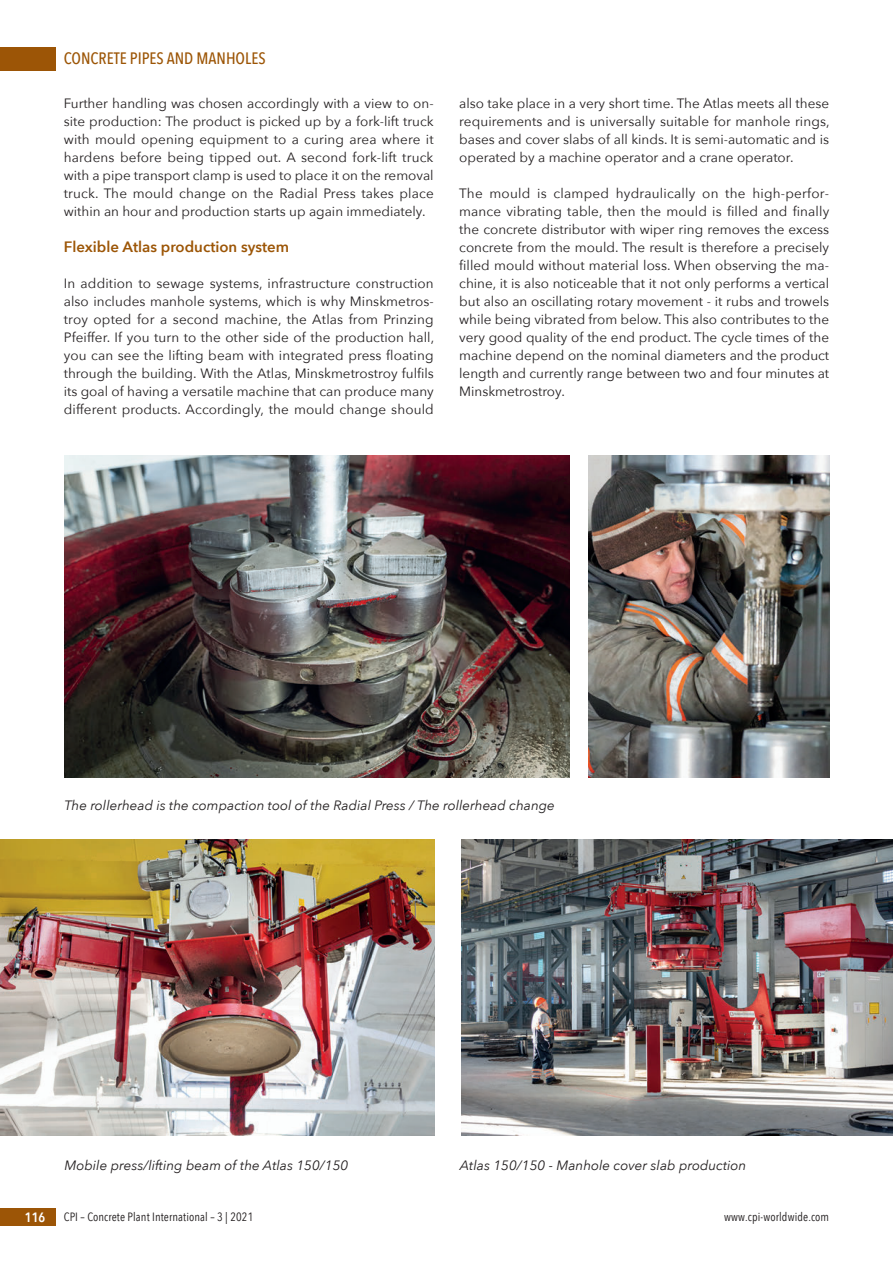
<style>
.page{position:relative;width:893px;height:1263px;background:#fff}
.page>*{position:absolute;margin:0;border:0;box-sizing:border-box;transform-origin:0 0}
.t1{font:500 16.5px "Avenir Next Condensed";color:#9c5506}
.t2{font:600 15px "Avenir Next";color:#9c5506}
.t3{font:13.5px/18px "Avenir Next";color:#231f20;text-align:justify}
.t4{font:italic 13.5px "Avenir Next";color:#231f20}
.t5{font:600 13.5px "Avenir Next Condensed";color:#fff}
.t6{font:12px "Avenir Next Condensed";letter-spacing:.01em;color:#231f20}
</style>
<div class="page">
<div style="left:0;top:47px;width:55px;height:23px;background:#9c5506"></div>
<div style="left:0;top:1208px;width:55px;height:18px;background:#9c5506"></div>
<img style="left:0;top:840px;width:434px;height:295px">
<img style="left:461px;top:840px;width:431px;height:295px">
<img style="left:64px;top:455px;width:505px;height:322px">
<img style="left:588px;top:455px;width:242px;height:322px">
<p class="t1" style="left:64px;top:49px;width:203px">CONCRETE PIPES AND MANHOLES</p>
<p class="t3" style="left:64px;top:94px;width:372px">Further handling was chosen accordingly with a view to on&shy;site production: The product is picked up by a fork-lift truck with mould opening equipment to a curing area where it hardens before being tipped out. A second fork-lift truck with a pipe transport clamp is used to place it on the removal truck. The mould change on the Radial Press takes place within an hour and production starts up again immediately.</p>
<p class="t2" style="left:64px;top:234px;width:227px">Flexible Atlas production system</p>
<p class="t3" style="left:64px;top:274px;width:372px">In addition to sewage systems, infrastructure construction also includes manhole systems, which is why Minskmetros&shy;troy opted for a second machine, the Atlas from Prinzing Pfeiffer. If you turn to the other side of the production hall, you can see the lifting beam with integrated press floating through the building. With the Atlas, Minskmetrostroy fulfils its goal of having a versatile machine that can produce many different products. Accordingly, the mould change should</p>
<p class="t3" style="left:459px;top:94px;width:372px">also take place in a very short time. The Atlas meets all these requirements and is universally suitable for manhole rings, bases and cover slabs of all kinds. It is semi-automatic and is operated by a machine operator and a crane operator.</p>
<p class="t3" style="left:459px;top:184px;width:372px">The mould is clamped hydraulically on the high-perfor&shy;mance vibrating table, then the mould is filled and finally the concrete distributor with wiper ring removes the excess concrete from the mould. The result is therefore a precisely filled mould without material loss. When observing the ma&shy;chine, it is also noticeable that it not only performs a vertical but also an oscillating rotary movement - it rubs and trowels while being vibrated from below. This also contributes to the very good quality of the end product. The cycle times of the machine depend on the nominal diameters and the product length and currently range between two and four minutes at Minskmetrostroy.</p>
<p class="t4" style="left:64px;top:794px;width:492px">The rollerhead is the compaction tool of the Radial Press / The rollerhead change</p>
<p class="t4" style="left:64px;top:1154px;width:285px">Mobile press/lifting beam of the Atlas 150/150</p>
<p class="t4" style="left:460px;top:1154px;width:288px">Atlas 150/150 - Manhole cover slab production</p>
<p class="t5" style="left:25px;top:1206px;width:22px">116</p>
<p class="t6" style="left:64px;top:1207px;width:191px">CPI – Concrete Plant International – 3 | 2021</p>
<p class="t6" style="left:724px;top:1207px;width:107px">www.cpi-worldwide.com</p>
</div>
